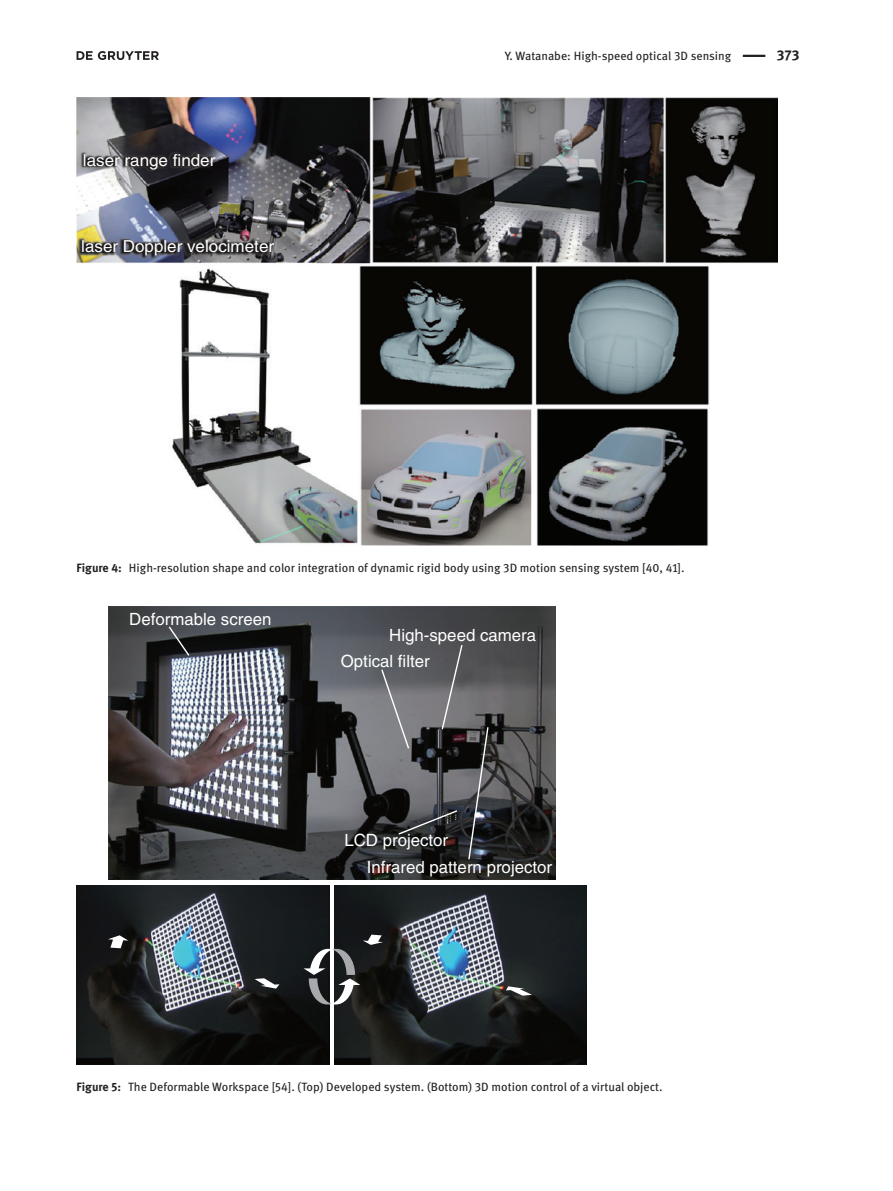
<style>
.page{position:relative;width:893px;height:1191px;background:#fff}
.page>*{position:absolute;margin:0;border:0;box-sizing:border-box;transform-origin:0 0}
.t1{font:16.8px/26px "Helvetica";color:#fff}
.t2{font:16.5px "Helvetica";color:#fff}
.t3{font:700 14.25px "DG Meta Science";color:#231f20}
.t4{font:12px "DG Meta Science";color:#231f20}
.s1{font-weight:700}
</style>
<div class="page">
<hr style="left:743px;top:55px;width:22px;height:2px;background:#231f20">
<img style="left:77px;top:98px;width:701px;height:447px">
<img style="left:108px;top:606px;width:448px;height:273px">
<svg style="left:167px;top:625px;width:322px;height:236px;background:#58595e"></svg>
<img style="left:77px;top:885px;width:252px;height:179px">
<img style="left:334px;top:885px;width:253px;height:179px">
<svg style="left:108px;top:935px;width:20px;height:13px"></svg>
<svg style="left:255px;top:978px;width:24px;height:10px"></svg>
<svg style="left:506px;top:986px;width:26px;height:9px"></svg>
<svg style="left:303px;top:934px;width:80px;height:73px;background:#424444"></svg>
<svg style="left:77px;top:51px;width:82px;height:9px"></svg>
<h2 class="t2" style="left:83px;top:151px;width:134px">laser range finder</h2>
<h2 class="t2" style="left:81px;top:237px;width:194px">laser Doppler velocimeter</h2>
<p class="t4" style="left:505px;top:47px;width:228px">Y. Watanabe: High-speed optical 3D sensing</p>
<p class="t3" style="left:777px;top:44px;width:24px">373</p>
<p class="t4" style="left:77px;top:558px;width:609px"><span class="s1">Figure 4:</span> High-resolution shape and color integration of dynamic rigid body using 3D motion sensing system [40, 41].</p>
<h1 class="t1" style="left:129px;top:606px;width:144px">Deformable screen</h1>
<h1 class="t1" style="left:341px;top:622px;width:197px;text-indent:48px">High-speed camera<br>Optical filter</h1>
<h1 class="t1" style="left:344px;top:827px;width:105px">LCD projector</h1>
<h1 class="t1" style="left:367px;top:854px;width:187px">Infrared pattern projector</h1>
<p class="t4" style="left:77px;top:1077px;width:588px"><span class="s1">Figure 5:</span> The Deformable Workspace [54]. (Top) Developed system. (Bottom) 3D motion control of a virtual object.</p>
</div>
